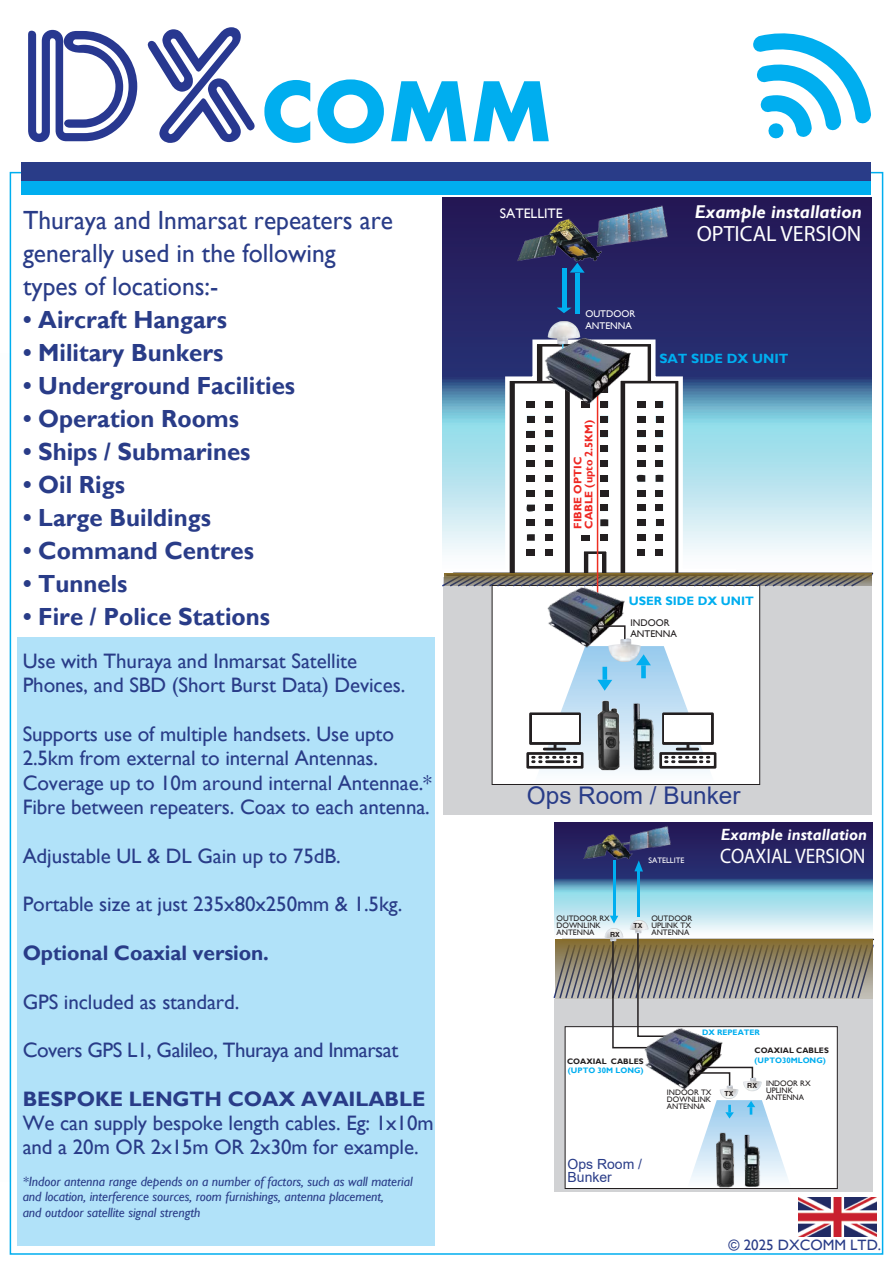
<style>
.page{position:relative;width:893px;height:1263px;background:#fff}
.page>*{position:absolute;margin:0;border:0;box-sizing:border-box;transform-origin:0 0}
.t1{font:700 90px "Aharoni";color:#00aeef}
.t2{font:26.25px/33px "Gill Sans";color:#293c88}
.t3{font:700 24.75px "Gill Sans";color:#293c88}
.t4{font:24.3px "Arial";color:#293c88}
.t5{font:22.05px "Myriad Pro";color:#fff}
.t6{font:21px "Myriad Pro";color:#fff;scale:.91 1}
.t7{font:20.85px/24.3px "Gill Sans";letter-spacing:-.005em;color:#293c88}
.t8{font:700 20.85px "Gill Sans";letter-spacing:-.005em;color:#293c88}
.t9{font:italic 700 18.45px "Gill Sans";color:#fff}
.t10{font:italic 700 16.2px "Gill Sans";color:#fff}
.t11{font:15px "Gill Sans";color:#293c88}
.t12{font:13.95px/13.5px "Arial";color:#293c88}
.t13{font:13.8px "Gill Sans";color:#fff}
.t14{font:italic 13.5px/15.6px "Gill Sans";letter-spacing:-.005em;color:#293c88}
.t15{font:700 13.35px "Gill Sans";color:#00aeef}
.t16{font:700 12.15px "Gill Sans";color:#00aeef}
.t17{font:700 10.95px/10.9px "Gill Sans";color:#ee2823}
.t18{font:9.75px/12.1px "Gill Sans";color:#fff}
.t19{font:9.75px/10.8px "Gill Sans";color:#231f20}
.t20{font:7.95px/7.1px "Gill Sans";color:#231f20}
.t21{font:700 7.95px "Gill Sans";color:#00aeef}
.t22{font:700 7.95px "Gill Sans";color:#231f20}
.t23{font:7.95px "Gill Sans";color:#fff}
.t24{font:700 7.05px "Helvetica";color:#231f20}
.s1{font-family:"Eklektic Plain";font-weight:400;font-size:138px;color:#283890}
</style>
<div class="page">
<img style="left:9px;top:353px;width:1px;height:828px">
<div style="left:21px;top:162px;width:849px;height:21px;background:#293c88"></div>
<svg style="left:753px;top:33px;width:118px;height:106px"></svg>
<div style="left:21px;top:181px;width:849px;height:14px;background:#00aeef"></div>
<img style="left:799px;top:1198px;width:77px;height:38px">
<div style="left:18px;top:637px;width:417px;height:608px;background:#b1e2f9"></div>
<div style="left:554px;top:999px;width:318px;height:192px;background:#d1d2d4"></div>
<div style="left:565px;top:1026px;width:273px;height:163px;background:#fff;border:1px solid #231f20"></div>
<svg style="left:554px;top:823px;width:318px;height:109px;background:#6981a8"></svg>
<img style="left:742px;top:1187px;width:21px;height:2px">
<img style="left:582px;top:826px;width:91px;height:35px">
<img style="left:605px;top:928px;width:18px;height:4px">
<img style="left:630px;top:920px;width:18px;height:12px">
<svg style="left:553px;top:932px;width:322px;height:117px"></svg>
<svg style="left:610px;top:916px;width:8px;height:7px"></svg>
<hr style="left:613px;top:860px;width:2px;height:56px;background:#00aeef">
<svg style="left:634px;top:860px;width:9px;height:11px"></svg>
<hr style="left:637px;top:871px;width:3px;height:46px;background:#00aeef">
<img style="left:712px;top:1187px;width:24px;height:1px">
<img style="left:642px;top:1025px;width:86px;height:65px">
<svg style="left:687px;top:1066px;width:101px;height:121px"></svg>
<img style="left:743px;top:1077px;width:19px;height:14px">
<img style="left:720px;top:1085px;width:18px;height:14px">
<div style="left:442px;top:198px;width:429px;height:380px;background:#262262"></div>
<div style="left:443px;top:577px;width:429px;height:238px;background:#d1d2d4"></div>
<img style="left:516px;top:204px;width:158px;height:58px">
<img style="left:548px;top:321px;width:32px;height:13px">
<svg style="left:557px;top:308px;width:14px;height:5px"></svg>
<hr style="left:562px;top:268px;width:4px;height:40px;background:#00aeef">
<svg style="left:570px;top:263px;width:15px;height:10px"></svg>
<hr style="left:575px;top:273px;width:4px;height:40px;background:#00aeef">
<svg style="left:442px;top:334px;width:432px;height:449px"></svg>
<img style="left:608px;top:638px;width:33px;height:24px">
<img style="left:543px;top:335px;width:94px;height:73px">
<div style="left:577px;top:413px;width:16px;height:28px;background:#fff"></div>
<h1 class="t1" style="left:21px;top:75px;width:533px"><span class="s1">dx</span>COMM</h1>
<p class="t2" style="left:23px;top:204px;width:371px">Thuraya and Inmarsat repeaters are generally used in the following types of locations:-</p>
<p class="t3" style="left:23px;top:304px;width:205px">• Aircraft Hangars</p>
<p class="t3" style="left:23px;top:337px;width:202px">• Military Bunkers</p>
<p class="t3" style="left:23px;top:370px;width:274px">• Underground Facilities</p>
<p class="t3" style="left:23px;top:403px;width:218px">• Operation Rooms</p>
<p class="t3" style="left:23px;top:436px;width:229px">• Ships / Submarines</p>
<p class="t3" style="left:23px;top:469px;width:103px">• Oil Rigs</p>
<p class="t3" style="left:23px;top:502px;width:189px">• Large Buildings</p>
<p class="t3" style="left:23px;top:535px;width:233px">• Command Centres</p>
<p class="t3" style="left:23px;top:568px;width:106px">• Tunnels</p>
<p class="t3" style="left:23px;top:601px;width:248px">• Fire / Police Stations</p>
<p class="t7" style="left:23px;top:649px;width:384px">Use with Thuraya and Inmarsat Satellite<br>Phones, and SBD (Short Burst Data) Devices.</p>
<p class="t7" style="left:23px;top:722px;width:411px">Supports use of multiple handsets. Use upto 2.5km from external to internal Antennas.<br>Coverage up to 10m around internal Antennae.* Fibre between repeaters. Coax to each antenna.</p>
<p class="t7" style="left:23px;top:844px;width:319px">Adjustable UL &amp; DL Gain up to 75dB.</p>
<p class="t7" style="left:23px;top:892px;width:381px">Portable size at just 235x80x250mm &amp; 1.5kg.</p>
<p class="t8" style="left:23px;top:940px;width:248px">Optional Coaxial version.</p>
<p class="t7" style="left:23px;top:990px;width:218px">GPS included as standard.</p>
<p class="t7" style="left:23px;top:1038px;width:377px">Covers GPS L1, Galileo, Thuraya and Inmarsat</p>
<p class="t8" style="left:23px;top:1086px;width:404px">BESPOKE LENGTH COAX AVAILABLE</p>
<p class="t7" style="left:23px;top:1111px;width:412px">We can supply bespoke length cables. Eg: 1x10m and a 20m OR 2x15m OR 2x30m for example.</p>
<p class="t14" style="left:23px;top:1173px;width:391px">*Indoor antenna range depends on a number of factors, such as wall material and location, interference sources, room furnishings, antenna placement,<br>and outdoor satellite signal strength</p>
<p class="t13" style="left:500px;top:205px;width:65px">SATELLITE</p>
<p class="t9" style="left:695px;top:201px;width:169px">Example installation</p>
<p class="t5" style="left:697px;top:220px;width:166px">OPTICAL VERSION</p>
<p class="t18" style="left:585px;top:307px;width:51px">OUTDOOR<br>ANTENNA</p>
<p class="t17" style="left:573px;top:529px;width:111px;rotate:-90deg">FIBRE OPTIC<br>CABLE (upto 2.5KM)</p>
<p class="t15" style="left:659px;top:350px;width:131px">SAT SIDE DX UNIT</p>
<p class="t16" style="left:629px;top:593px;width:127px">USER SIDE DX UNIT</p>
<p class="t19" style="left:630px;top:617px;width:48px">INDOOR<br>ANTENNA</p>
<p class="t4" style="left:527px;top:779px;width:215px">Ops Room / Bunker</p>
<p class="t23" style="left:648px;top:855px;width:38px">SATELLITE</p>
<p class="t20" style="left:556px;top:915px;width:55px">OUTDOOR RX<br>DOWNLINK<br>ANTENNA</p>
<p class="t24" style="left:610px;top:929px;width:11px">RX</p>
<p class="t24" style="left:634px;top:920px;width:10px">TX</p>
<p class="t20" style="left:651px;top:915px;width:42px">OUTDOOR<br>UPLINK TX<br>ANTENNA</p>
<p class="t10" style="left:721px;top:825px;width:148px">Example installation</p>
<p class="t6" style="left:720px;top:843px;width:161px">COAXIAL VERSION</p>
<p class="t22" style="left:567px;top:1056px;width:78px">COAXIAL CABLES</p>
<p class="t21" style="left:568px;top:1065px;width:77px">(UPTO 30M LONG)</p>
<p class="t21" style="left:702px;top:1028px;width:59px">DX REPEATER</p>
<p class="t22" style="left:755px;top:1046px;width:76px">COAXIAL CABLES</p>
<p class="t21" style="left:755px;top:1055px;width:73px">(UPTO30MLONG)</p>
<p class="t12" style="left:568px;top:1157px;width:76px">Ops Room /<br>Bunker</p>
<p class="t20" style="left:667px;top:1089px;width:46px;text-align:justify">INDOOR TX DOWNLINK ANTENNA</p>
<p class="t24" style="left:724px;top:1088px;width:10px">TX</p>
<p class="t24" style="left:747px;top:1079px;width:11px">RX</p>
<p class="t20" style="left:766px;top:1080px;width:46px">INDOOR RX<br>UPLINK<br>ANTENNA</p>
<p class="t11" style="left:728px;top:1236px;width:154px">© 2025 DXCOMM LTD.</p>
</div>
